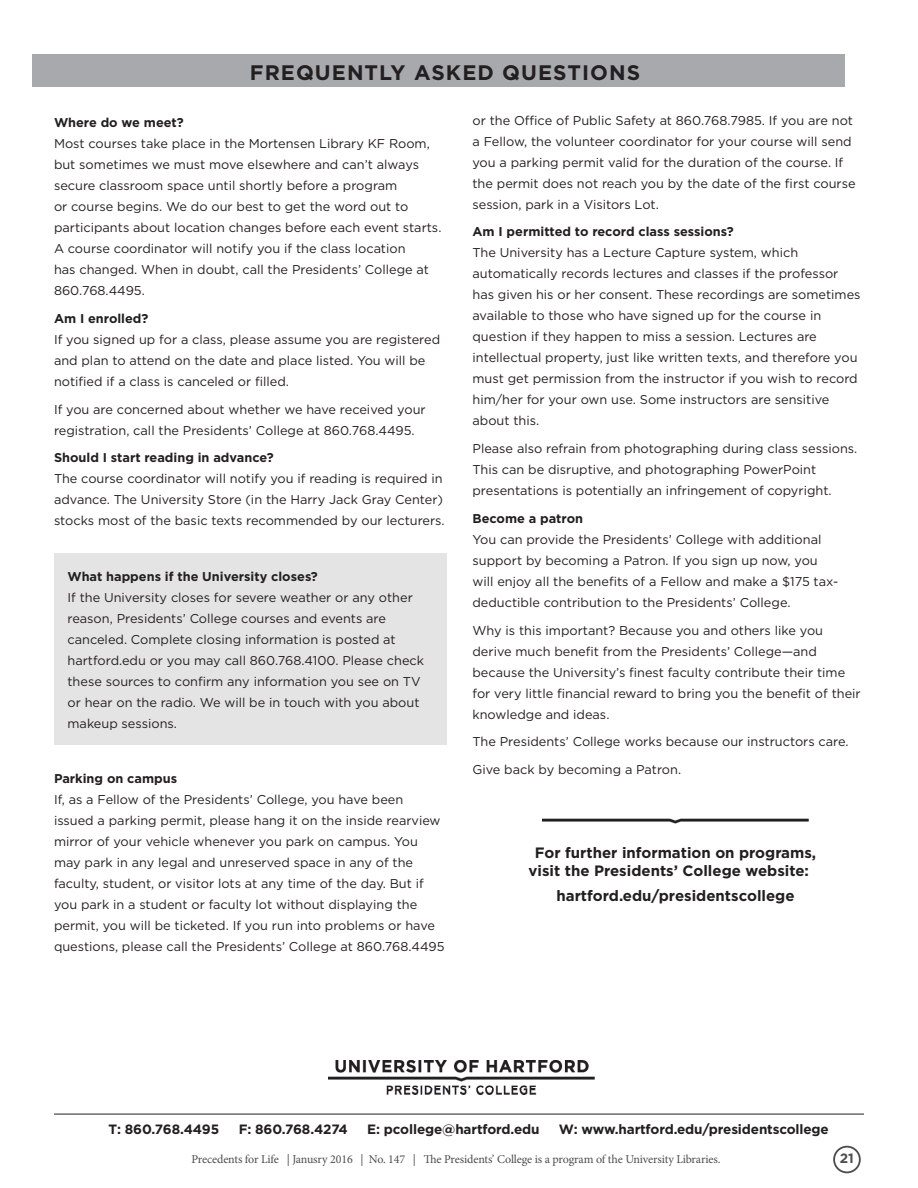
<style>
.page{position:relative;width:918px;height:1188px;background:#fff}
.page>*{position:absolute;margin:0;border:0;box-sizing:border-box;transform-origin:0 0}
.t1{font:700 21px "Gotham";letter-spacing:.05em;color:#231f20}
.t2{font:700 15px/18px "Gotham";color:#231f20;text-align:center}
.t3{font:700 13.5px "Gotham";letter-spacing:-.01em;color:#231f20}
.t4{font:700 13.5px "Gotham";color:#4d4d4f}
.t5{font:12.75px/21px "Gotham";color:#231f20}
.t6{font:12px "Minion Pro";letter-spacing:-.01em;color:#4d4d4f}
.s1{font-weight:700}
</style>
<div class="page">
<hr style="left:54px;top:1114px;width:810px;height:1px;background:#231f20">
<div style="left:833px;top:1146px;width:28px;height:27px;border:2px solid #4d4d4f;border-radius:50%"></div>
<div style="left:54px;top:554px;width:392px;height:191px;background:#e4e4e4"></div>
<img style="left:543px;top:818px;width:265px;height:6px">
<div style="left:32px;top:54px;width:813px;height:32px;background:#a7a9ac"></div>
<img style="left:329px;top:1061px;width:265px;height:33px">
<p class="t1" style="left:250px;top:58px;width:392px">FREQUENTLY ASKED QUESTIONS</p>
<p class="t5" style="left:54px;top:112px;width:389px"><span class="s1">Where do we meet?<br></span>Most courses take place in the Mortensen Library KF Room, but sometimes we must move elsewhere and can’t always secure classroom space until shortly before a program<br>or course begins. We do our best to get the word out to participants about location changes before each event starts.<br>A course coordinator will notify you if the class location<br>has changed. When in doubt, call the Presidents’ College at 860.768.4495.</p>
<p class="t5" style="left:54px;top:308px;width:388px"><span class="s1">Am I enrolled?<br></span>If you signed up for a class, please assume you are registered and plan to attend on the date and place listed. You will be notified if a class is canceled or filled.</p>
<p class="t5" style="left:54px;top:398px;width:373px">If you are concerned about whether we have received your registration, call the Presidents’ College at 860.768.4495.</p>
<p class="t5" style="left:54px;top:447px;width:392px"><span class="s1">Should I start reading in advance?<br></span>The course coordinator will notify you if reading is required in advance. The University Store (in the Harry Jack Gray Center) stocks most of the basic texts recommended by our lecturers.</p>
<p class="t5" style="left:68px;top:566px;width:358px"><span class="s1">What happens if the University closes?<br></span>If the University closes for severe weather or any other reason, Presidents’ College courses and events are canceled. Complete closing information is posted at hartford.edu or you may call 860.768.4100. Please check these sources to confirm any information you see on TV or hear on the radio. We will be in touch with you about makeup sessions.</p>
<p class="t5" style="left:54px;top:768px;width:392px"><span class="s1">Parking on campus<br></span>If, as a Fellow of the Presidents’ College, you have been issued a parking permit, please hang it on the inside rearview mirror of your vehicle whenever you park on campus. You may park in any legal and unreserved space in any of the faculty, student, or visitor lots at any time of the day. But if you park in a student or faculty lot without displaying the permit, you will be ticketed. If you run into problems or have questions, please call the Presidents’ College at 860.768.4495</p>
<p class="t5" style="left:472px;top:109px;width:385px">or the Office of Public Safety at 860.768.7985. If you are not a Fellow, the volunteer coordinator for your course will send you a parking permit valid for the duration of the course. If the permit does not reach you by the date of the first course session, park in a Visitors Lot.</p>
<p class="t5" style="left:472px;top:221px;width:390px"><span class="s1">Am I permitted to record class sessions?<br></span>The University has a Lecture Capture system, which automatically records lectures and classes if the professor has given his or her consent. These recordings are sometimes available to those who have signed up for the course in question if they happen to miss a session. Lectures are intellectual property, just like written texts, and therefore you must get permission from the instructor if you wish to record him/her for your own use. Some instructors are sensitive about this.</p>
<p class="t5" style="left:472px;top:438px;width:386px">Please also refrain from photographing during class sessions.<br>This can be disruptive, and photographing PowerPoint presentations is potentially an infringement of copyright.</p>
<p class="t5" style="left:472px;top:508px;width:367px"><span class="s1">Become a patron<br></span>You can provide the Presidents’ College with additional support by becoming a Patron. If you sign up now, you will enjoy all the benefits of a Fellow and make a $175 tax&shy;deductible contribution to the Presidents’ College.</p>
<p class="t5" style="left:472px;top:619px;width:390px">Why is this important? Because you and others like you derive much benefit from the Presidents’ College—and because the University’s finest faculty contribute their time for very little financial reward to bring you the benefit of their knowledge and ideas.</p>
<p class="t5" style="left:472px;top:731px;width:378px">The Presidents’ College works because our instructors care.</p>
<p class="t5" style="left:472px;top:759px;width:210px">Give back by becoming a Patron.</p>
<p class="t2" style="left:528px;top:844px;width:289px">For further information on programs, visit the Presidents’ College website:</p>
<p class="t2" style="left:557px;top:887px;width:240px">hartford.edu/presidentscollege</p>
<p class="t3" style="left:109px;top:1120px;width:112px">T: 860.768.4495</p>
<p class="t3" style="left:239px;top:1120px;width:111px">F: 860.768.4274</p>
<p class="t3" style="left:367px;top:1120px;width:174px">E: pcollege@hartford.edu</p>
<p class="t3" style="left:559px;top:1120px;width:271px">W: www.hartford.edu/presidentscollege</p>
<p class="t6" style="left:191px;top:1152px;width:531px">Precedents for Life | Janusry 2016 | No. 147 | The Presidents’ College is a program of the University Libraries.</p>
<p class="t4" style="left:840px;top:1150px;width:15px">21</p>
</div>
